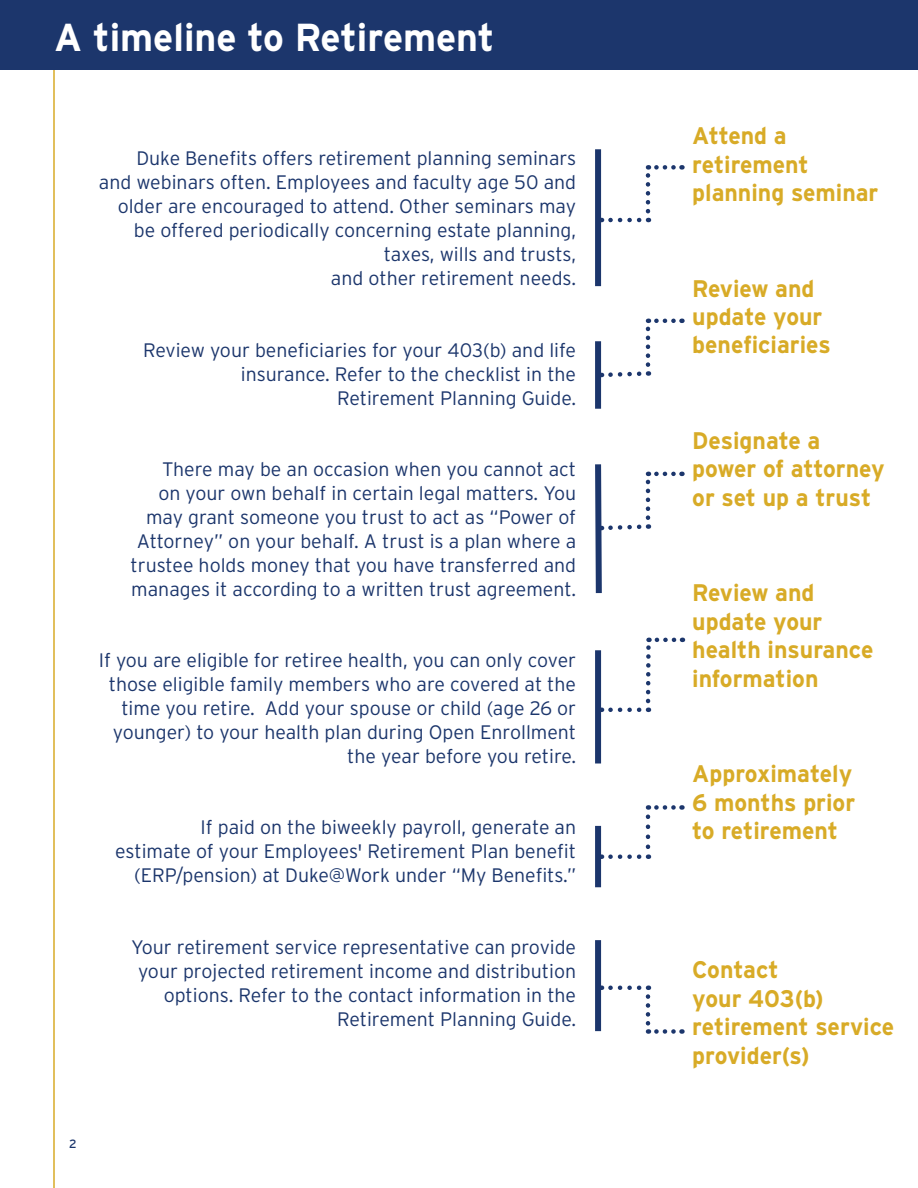
<style>
.page{position:relative;width:918px;height:1188px;background:#fff}
.page>*{position:absolute;margin:0;border:0;box-sizing:border-box;transform-origin:0 0}
.t1{font:700 39px "Interstate";color:#fff;scale:.96 1}
.t2{font:700 24px/28.5px "Interstate";color:#d8ab27;scale:.96 1}
.t3{font:300 19.5px/24px "Interstate";color:#1c366c;text-align:right}
.t4{font:12px "Interstate";color:#1c366c}
</style>
<div class="page">
<hr style="left:53px;top:0;width:2px;height:1188px;background:#d8ab27">
<div style="left:595px;top:940px;width:6px;height:91px;background:#1c366c"></div>
<svg style="left:656px;top:1029px;width:26px;height:5px"></svg>
<svg style="left:646px;top:997px;width:4px;height:37px"></svg>
<svg style="left:610px;top:986px;width:39px;height:4px"></svg>
<svg style="left:656px;top:805px;width:26px;height:5px"></svg>
<svg style="left:646px;top:805px;width:4px;height:42px"></svg>
<svg style="left:610px;top:854px;width:39px;height:5px"></svg>
<svg style="left:657px;top:638px;width:26px;height:4px"></svg>
<svg style="left:610px;top:708px;width:39px;height:4px"></svg>
<svg style="left:656px;top:472px;width:26px;height:4px"></svg>
<svg style="left:656px;top:319px;width:26px;height:4px"></svg>
<svg style="left:656px;top:165px;width:26px;height:5px"></svg>
<svg style="left:646px;top:165px;width:4px;height:46px"></svg>
<svg style="left:610px;top:218px;width:39px;height:4px"></svg>
<div style="left:595px;top:826px;width:6px;height:61px;background:#1c366c"></div>
<div style="left:595px;top:650px;width:6px;height:113px;background:#1c366c"></div>
<div style="left:595px;top:341px;width:6px;height:68px;background:#1c366c"></div>
<div style="left:595px;top:149px;width:6px;height:137px;background:#1c366c"></div>
<div style="left:0;top:1px;width:918px;height:69px;background:#1c366c"></div>
<svg style="left:601px;top:319px;width:49px;height:60px"></svg>
<svg style="left:595px;top:464px;width:55px;height:130px"></svg>
<svg style="left:646px;top:638px;width:5px;height:63px"></svg>
<p class="t1" style="left:54px;top:15px;width:460px">A timeline to Retirement</p>
<p class="t3" style="left:99px;top:146px;width:479px">Duke Benefts offers retirement planning seminars<br>and webinars often. Employees and faculty age 50 and older are encouraged to attend. Other seminars may be offered periodically concerning estate planning, taxes, wills and trusts,<br>and other retirement needs.</p>
<p class="t3" style="left:143px;top:338px;width:434px">Review your benefciaries for your 403(b) and life insurance. Refer to the checklist in the<br>Retirement Planning Guide.</p>
<p class="t3" style="left:131px;top:457px;width:447px">There may be an occasion when you cannot act<br>on your own behalf in certain legal matters. You may grant someone you trust to act as “Power of Attorney” on your behalf. A trust is a plan where a trustee holds money that you have transferred and manages it according to a written trust agreement.</p>
<p class="t3" style="left:99px;top:648px;width:479px">If you are eligible for retiree health, you can only cover those eligible family members who are covered at the time you retire. Add your spouse or child (age 26 or younger) to your health plan during Open Enrollment the year before you retire.</p>
<p class="t3" style="left:115px;top:815px;width:462px">If paid on the biweekly payroll, generate an<br>estimate of your Employees' Retirement Plan beneft (ERP/pension) at Duke@Work under “My Benefts.”</p>
<p class="t4" style="left:69px;top:1137px;width:9px">2</p>
<p class="t3" style="left:131px;top:935px;width:447px">Your retirement service representative can provide your projected retirement income and distribution options. Refer to the contact information in the Retirement Planning Guide.</p>
<p class="t2" style="left:692px;top:121px;width:195px">Attend a retirement planning seminar</p>
<p class="t2" style="left:692px;top:274px;width:146px">Review and update your benefciaries</p>
<p class="t2" style="left:692px;top:426px;width:202px">Designate a power of attorney or set up a trust</p>
<p class="t2" style="left:692px;top:579px;width:190px">Review and update your health insurance information</p>
<p class="t2" style="left:692px;top:760px;width:171px">Approximately<br>6 months prior to retirement</p>
<h2 class="t2" style="left:692px;top:955px;width:212px">Contact<br>your 403(b) retirement service provider(s)</h2>
</div>
